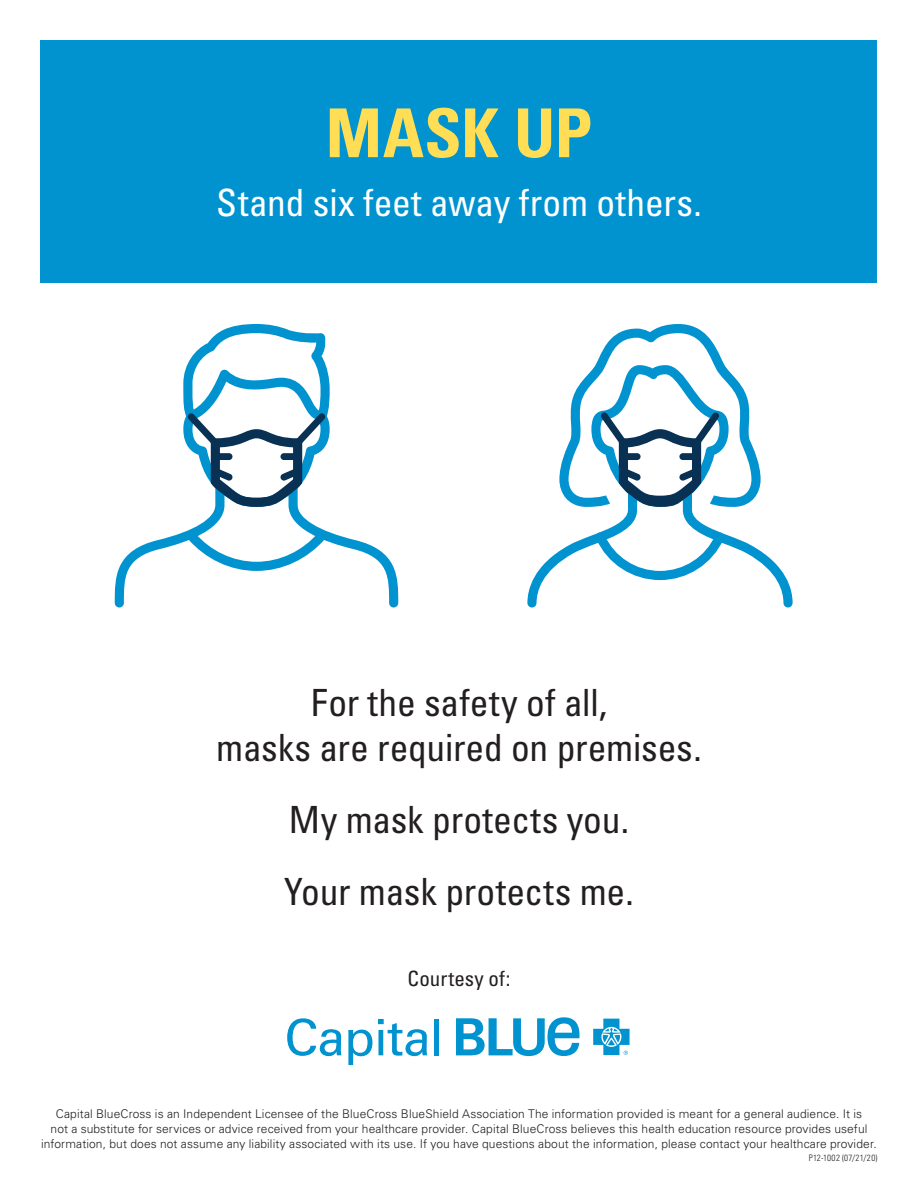
<style>
.page{position:relative;width:918px;height:1188px;background:#fff}
.page>*{position:absolute;margin:0;border:0;box-sizing:border-box;transform-origin:0 0}
.t1{font:700 condensed 67.5px "Univers LT Std";color:#ffdd54}
.t2{font:condensed 37.5px/45px "Univers LT Std";letter-spacing:-.005em;color:#231f20;text-align:center}
.t3{font:condensed 37.5px "Univers LT Std";color:#fff}
.t4{font:condensed 21px "Univers LT Std";letter-spacing:.01em;color:#231f20}
.t5{font:300 12px/15px "Univers LT Std";letter-spacing:.01em;color:#231f20;text-align:center}
.t6{font:300 condensed 9px "Univers LT Std";letter-spacing:.035em;color:#231f20}
</style>
<div class="page">
<svg style="left:527px;top:324px;width:266px;height:284px"></svg>
<svg style="left:115px;top:324px;width:283px;height:284px"></svg>
<svg style="left:287px;top:1018px;width:54px;height:38px"></svg>
<svg style="left:348px;top:1030px;width:24px;height:35px"></svg>
<svg style="left:378px;top:1019px;width:49px;height:37px"></svg>
<div style="left:434px;top:1019px;width:5px;height:36px;background:#0093d0"></div>
<svg style="left:456px;top:1017px;width:124px;height:39px"></svg>
<svg style="left:593px;top:1019px;width:37px;height:36px"></svg>
<div style="left:40px;top:40px;width:838px;height:244px;background:#0093d0"></div>
<h1 class="t1" style="left:326px;top:92px;width:268px">MASK UP</h1>
<h2 class="t3" style="left:216px;top:179px;width:487px">Stand six feet away from others.</h2>
<h2 class="t2" style="left:216px;top:679px;width:487px">For the safety of all,<br>masks are required on premises.</h2>
<h2 class="t2" style="left:284px;top:783px;width:351px;line-height:72px;text-align:left">My mask protects you.<br>Your mask protects me.</h2>
<h3 class="t4" style="left:408px;top:966px;width:104px">Courtesy of:</h3>
<p class="t5" style="left:41px;top:1106px;width:837px">Capital BlueCross is an Independent Licensee of the BlueCross BlueShield Association The information provided is meant for a general audience. It is<br>not a substitute for services or advice received from your healthcare provider. Capital BlueCross believes this health education resource provides useful information, but does not assume any liability associated with its use. If you have questions about the information, please contact your healthcare provider.</p>
<p class="t6" style="left:809px;top:1152px;width:70px">P12-1002 (07/21/20)</p>
</div>
